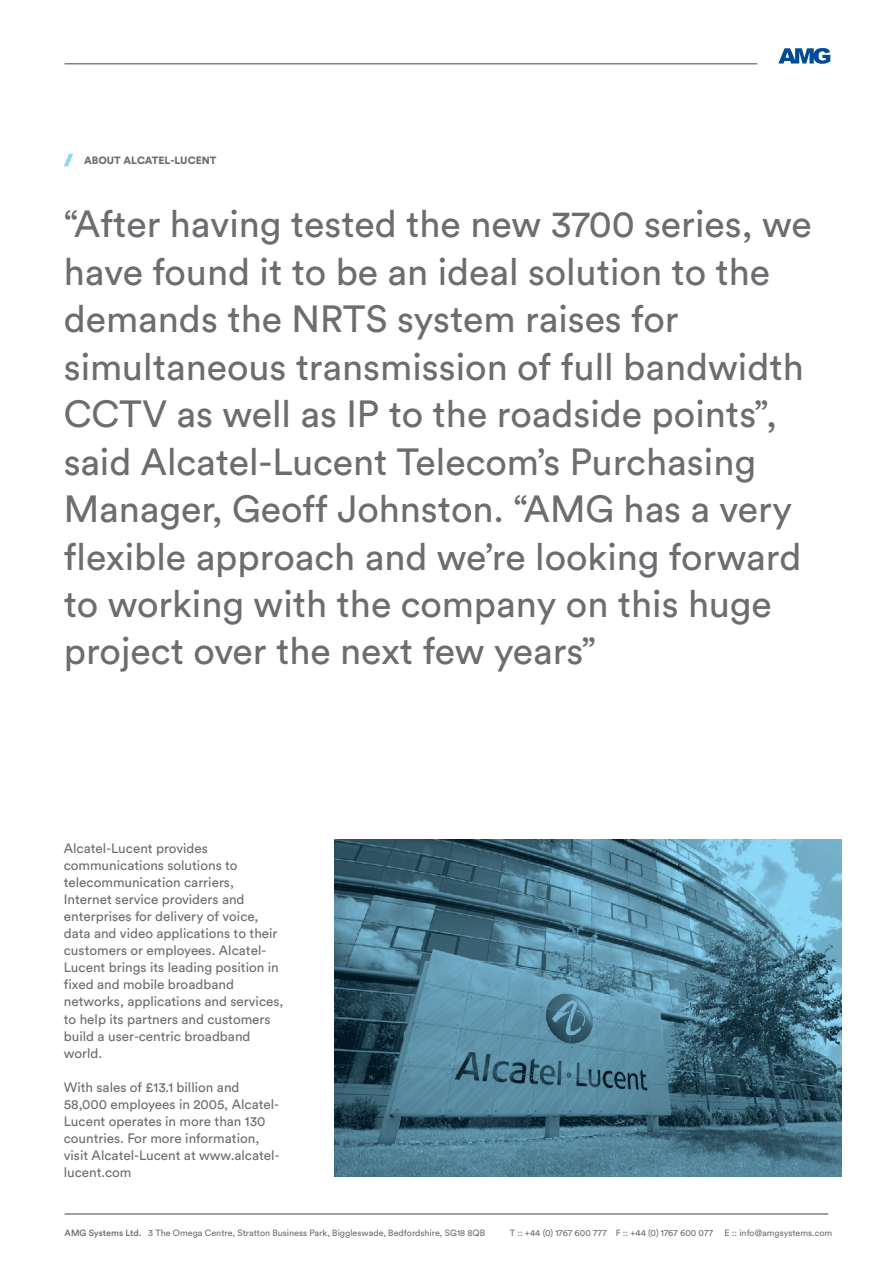
<style>
.page{position:relative;width:893px;height:1263px;background:#fff}
.page>*{position:absolute;margin:0;border:0;box-sizing:border-box;transform-origin:0 0}
.t1{font:37.5px/47.4px "Circular Std";color:#6c6d70}
.t2{font:13.5px/17.1px "Circular Std";color:#6c6d70}
.t3{font:700 10.5px "Circular Std";color:#6c6d70}
.t4{font:9px "Circular Std";color:#6c6d70}
.s1{font-style:inherit}
</style>
<div class="page">
<svg style="left:778px;top:48px;width:52px;height:16px"></svg>
<hr style="left:65px;top:1213px;width:763px;height:1px;background:#6c6d70">
<hr style="left:65px;top:63px;width:692px;height:1px;background:#6c6d70">
<svg style="left:64px;top:154px;width:9px;height:12px"></svg>
<img style="left:335px;top:839px;width:506px;height:338px">
<p class="t3" style="left:84px;top:155px;width:134px">ABOUT ALCATEL-LUCENT</p>
<p class="t1" style="left:64px;top:202px;width:750px">“After having tested the new 3700 series, we have found it to be an ideal solution to the demands the NRTS system raises for simultaneous transmission of full bandwidth CCTV as well as IP to the roadside points”, said Alcatel-Lucent Telecom’s Purchasing Manager, Geoff Johnston. “AMG has a very flexible approach and we’re looking forward to working with the company on this huge project over the next few years”</p>
<p class="t2" style="left:64px;top:840px;width:221px">Alcatel-Lucent provides communications solutions to telecommunication carriers,<br>Internet service providers and enterprises for delivery of voice, data and video applications to their customers or employees. Alcatel-<br>Lucent brings its leading position in fixed and mobile broadband networks, applications and services, to help its partners and customers build a user-centric broadband world.</p>
<p class="t2" style="left:64px;top:1079px;width:217px">With sales of £13.1 billion and<br>58,000 employees in 2005, Alcatel-<br>Lucent operates in more than 130 countries. For more information, visit Alcatel-Lucent at www.alcatel&shy;lucent.com</p>
<p class="t4" style="left:65px;top:1229px;width:422px"><span class="s1">AMG Systems Ltd.</span> 3 The Omega Centre, Stratton Business Park, Biggleswade, Bedfordshire, SG18 8QB</p>
<p class="t4" style="left:510px;top:1229px;width:205px">T :: +44 (0) 1767 600 777 F :: +44 (0) 1767 600 077</p>
<p class="t4" style="left:724px;top:1229px;width:109px">E :: info@amgsystems.com</p>
</div>
